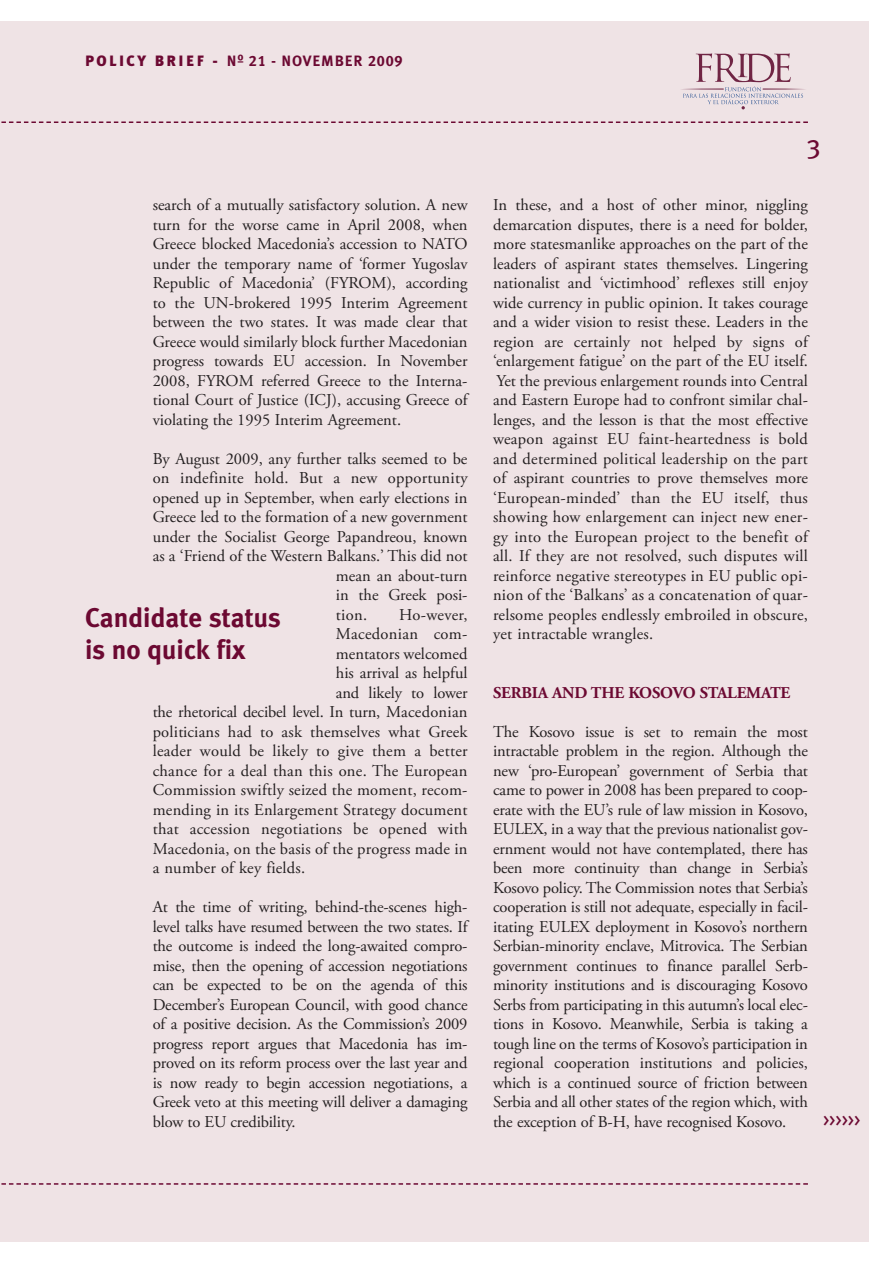
<style>
.page{position:relative;width:893px;height:1263px;background:#fff}
.page>*{position:absolute;margin:0;border:0;box-sizing:border-box;transform-origin:0 0}
.t1{font:700 27px/32.4px "Meta Plus";color:#6c0932}
.t2{font:27px "Meta Plus Book Caps";color:#6c0932}
.t3{font:18px "Meta Plus Book Caps";color:#6c0932}
.t4{font:16.5px/19.5px "Adobe Garamond Pro";color:#231f20;text-align:justify}
.t5{font:16.5px "Adobe Garamond Pro";letter-spacing:.02em;color:#231f20}
.t6{font:700 16.5px "Adobe Garamond Pro";letter-spacing:-.01em;color:#6c0932}
.t7{font:15px "Meta Plus Bold Caps";letter-spacing:.055em;color:#6c0932}
.s1{font-family:"Meta Plus";font-weight:900}
</style>
<div class="page">
<div style="left:0;top:22px;width:869px;height:1220px;background:#efe3e5"></div>
<svg style="left:1px;top:121px;width:807px;height:2px"></svg>
<svg style="left:1px;top:1183px;width:807px;height:2px"></svg>
<svg style="left:681px;top:53px;width:124px;height:56px"></svg>
<p class="t7" style="left:85px;top:52px;width:319px"><span class="s1">POLICY BRIEF -</span> Nº 21 - NOVEMBER 2009</p>
<p class="t4" style="left:153px;top:196px;width:316px">search of a mutually satisfactory solution. A new turn for the worse came in April 2008, when Greece blocked Macedonia’s accession to NATO under the temporary name of ‘former Yugoslav Republic of Macedonia’ (FYROM), according to the UN-brokered 1995 Interim Agreement between the two states. It was made clear that Greece would similarly block further Macedonian progress towards EU accession. In November 2008, FYROM referred Greece to the Interna&shy;tional Court of Justice (ICJ), accusing Greece of violating the 1995 Interim Agreement.</p>
<p class="t4" style="left:153px;top:450px;width:316px">By August 2009, any further talks seemed to be</p>
<p class="t4" style="left:153px;top:469px;width:316px">on indefinite hold. But a new opportunity</p>
<p class="t4" style="left:153px;top:489px;width:316px">opened up in September, when early elections in</p>
<p class="t4" style="left:153px;top:509px;width:316px">Greece led to the formation of a new government</p>
<p class="t4" style="left:153px;top:528px;width:316px">under the Socialist George Papandreou, known</p>
<p class="t4" style="left:153px;top:548px;width:316px">as a ‘Friend of the Western Balkans.’ This did not</p>
<p class="t4" style="left:336px;top:567px;width:133px">mean an about-turn</p>
<p class="t4" style="left:336px;top:587px;width:133px">in the Greek posi-</p>
<p class="t4" style="left:336px;top:606px;width:33px">tion.</p>
<p class="t4" style="left:399px;top:606px;width:70px">Ho-wever,</p>
<p class="t5" style="left:336px;top:627px;width:133px">Macedonian com-</p>
<p class="t4" style="left:336px;top:645px;width:133px">mentators welcomed</p>
<p class="t4" style="left:336px;top:665px;width:133px">his arrival as helpful</p>
<p class="t4" style="left:336px;top:684px;width:133px">and likely to lower</p>
<p class="t4" style="left:153px;top:704px;width:316px">the rhetorical decibel level. In turn, Macedonian</p>
<p class="t4" style="left:153px;top:723px;width:316px">politicians had to ask themselves what Greek</p>
<p class="t4" style="left:153px;top:743px;width:316px">leader would be likely to give them a better</p>
<p class="t4" style="left:153px;top:762px;width:316px">chance for a deal than this one. The European</p>
<p class="t4" style="left:153px;top:782px;width:316px">Commission swiftly seized the moment, recom-</p>
<p class="t4" style="left:153px;top:801px;width:316px">mending in its Enlargement Strategy document</p>
<p class="t5" style="left:153px;top:822px;width:316px">that accession negotiations be opened with</p>
<p class="t4" style="left:153px;top:840px;width:316px">Macedonia, on the basis of the progress made in</p>
<p class="t4" style="left:153px;top:860px;width:154px">a number of key fields.</p>
<p class="t4" style="left:153px;top:899px;width:316px">At the time of writing, behind-the-scenes high&shy;level talks have resumed between the two states. If the outcome is indeed the long-awaited compro&shy;mise, then the opening of accession negotiations can be expected to be on the agenda of this December’s European Council, with good chance of a positive decision. As the Commission’s 2009 progress report argues that Macedonia has im&shy;proved on its reform process over the last year and is now ready to begin accession negotiations, a Greek veto at this meeting will deliver a damaging blow to EU credibility.</p>
<h1 class="t1" style="left:85px;top:601px;width:197px">Candidate status is no quick fix</h1>
<h1 class="t2" style="left:806px;top:133px;width:16px">3</h1>
<p class="t4" style="left:493px;top:197px;width:316px">In these, and a host of other minor, niggling demarcation disputes, there is a need for bolder, more statesmanlike approaches on the part of the leaders of aspirant states themselves. Lingering nationalist and ‘victimhood’ reflexes still enjoy wide currency in public opinion. It takes courage and a wider vision to resist these. Leaders in the region are certainly not helped by signs of ‘enlargement fatigue’ on the part of the EU itself.<br>Yet the previous enlargement rounds into Central and Eastern Europe had to confront similar chal&shy;lenges, and the lesson is that the most effective weapon against EU faint-heartedness is bold and determined political leadership on the part of aspirant countries to prove themselves more ‘European-minded’ than the EU itself, thus showing how enlargement can inject new ener&shy;gy into the European project to the benefit of all. If they are not resolved, such disputes will reinforce negative stereotypes in EU public opi&shy;nion of the ‘Balkans’ as a concatenation of quar&shy;relsome peoples endlessly embroiled in obscure, yet intractable wrangles.</p>
<p class="t6" style="left:493px;top:686px;width:299px">SERBIA AND THE KOSOVO STALEMATE</p>
<p class="t4" style="left:493px;top:723px;width:316px">The Kosovo issue is set to remain the most intractable problem in the region. Although the new ‘pro-European’ government of Serbia that came to power in 2008 has been prepared to coop&shy;erate with the EU’s rule of law mission in Kosovo, EULEX, in a way that the previous nationalist gov&shy;ernment would not have contemplated, there has been more continuity than change in Serbia’s Kosovo policy. The Commission notes that Serbia’s cooperation is still not adequate, especially in facil&shy;itating EULEX deployment in Kosovo’s northern Serbian-minority enclave, Mitrovica. The Serbian government continues to finance parallel Serb&shy;minority institutions and is discouraging Kosovo Serbs from participating in this autumn’s local elec&shy;tions in Kosovo. Meanwhile, Serbia is taking a tough line on the terms of Kosovo’s participation in regional cooperation institutions and policies, which is a continued source of friction between Serbia and all other states of the region which, with the exception of B-H, have recognised Kosovo.</p>
<p class="t3" style="left:823px;top:1109px;width:39px">&gt;&gt;&gt;&gt;&gt;&gt;</p>
</div>
